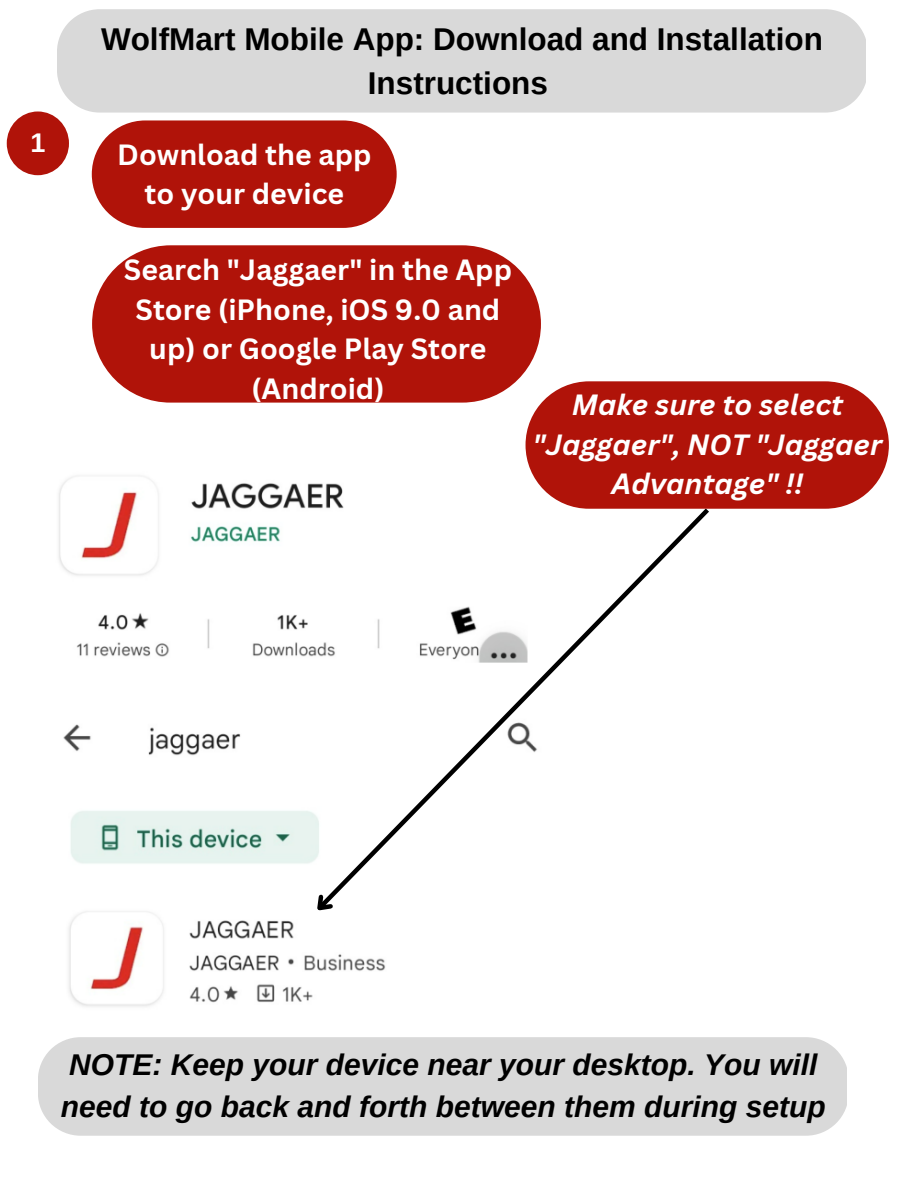
<style>
.page{position:relative;width:918px;height:1188px;background:#fff}
.page>*{position:absolute;margin:0;border:0;box-sizing:border-box;transform-origin:0 0}
.t1{font:700 31.5px/43.8px "Arimo";color:#000;text-align:center}
.t2{font:italic 700 30px/41.7px "Arimo";color:#000}
.t3{font:700 28.5px/39.3px "Canva Sans";color:#fff;text-align:center}
.t4{font:italic 700 28.5px/39.3px "Canva Sans";color:#fff;text-align:center}
.t5{font:700 27px "Arimo";color:#fff}
</style>
<div class="page">
<div style="left:57px;top:9px;width:809px;height:103px;background:#d9d9d9"></div>
<div style="left:7px;top:111px;width:62px;height:64px;background:#b01309;border-radius:50%"></div>
<div style="left:92px;top:120px;width:305px;height:108px;background:#b01309;border-radius:54px"></div>
<div style="left:92px;top:245px;width:449px;height:158px;background:#b01309;border-radius:79px"></div>
<img style="left:59px;top:438px;width:505px;height:569px">
<svg style="left:313px;top:504px;width:396px;height:410px"></svg>
<svg style="left:305px;top:888px;width:35px;height:35px"></svg>
<div style="left:526px;top:381px;width:363px;height:128px;background:#b01309;border-radius:64px"></div>
<div style="left:38px;top:1037px;width:809px;height:99px;background:#d9d9d9"></div>
<p class="t5" style="left:30px;top:128px;width:17px">1</p>
<p class="t1" style="left:101px;top:17px;width:723px">WolfMart Mobile App: Download and Installation<br>Instructions</p>
<p class="t3" style="left:117px;top:134px;width:256px">Download the app to your device</p>
<p class="t3" style="left:124px;top:250px;width:390px">Search "Jaggaer" in the App<br>Store (iPhone, iOS 9.0 and up) or Google Play Store (Android)</p>
<p class="t4" style="left:533px;top:385px;width:351px">Make sure to select "Jaggaer", NOT "Jaggaer<br>Advantage" !!</p>
<p class="t2" style="left:61px;top:1044px;width:766px">NOTE: Keep your device near your desktop. You will need to go back and forth between them during setup</p>
</div>
